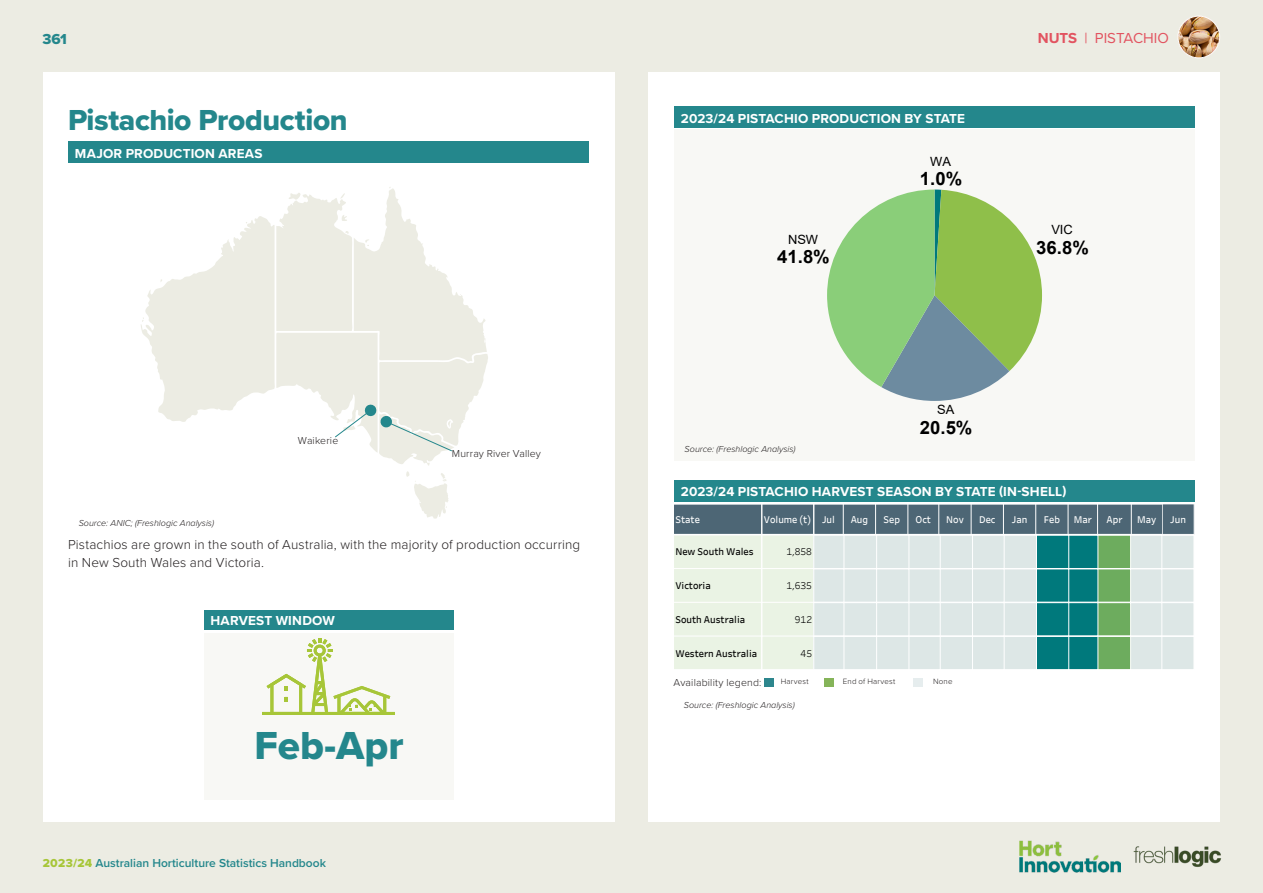
<style>
.page{position:relative;width:1263px;height:893px;background:#ecece3}
.page>*{position:absolute;margin:0;border:0;box-sizing:border-box;transform-origin:0 0}
.t1{font:40.5px "Proxima Nova Extrabld";color:#24878c}
.Paragraph_Style_1{font:30px "Proxima Nova Extrabld";letter-spacing:-.015em;color:#24878c}
.t2{font:18.15px "Arial 0 75";color:#000}
.t3{font:15px "Proxima Nova";color:#e25360}
.t4{font:15px "Proxima Nova Extrabld";color:#24878c}
.REV_TEAL_TITLES{font:700 13.5px "Proxima Nova";letter-spacing:.01em;color:#fff}
.BODY{font:300 13.5px/18px "Proxima Nova";letter-spacing:.01em;color:#231f20}
.t5{font:12.75px "Arial 0 50";color:#000}
.t6{font:600 12px "Proxima Nova";color:#24878c}
.TABLE_BDY{font:300 10.5px "Proxima Nova";letter-spacing:.015em;color:#231f20}
.FIGURE_HEADER{font:300 10.5px "Proxima Nova";letter-spacing:.015em;color:#231f20}
.t7{font:9.6px "Tableau Book 0 75";color:#000}
.t8{font:9.6px "Tableau Book 0 75";color:#fff}
.t9{font:9.6px "Tableau Book 0 50";color:#000}
.t10{font:9.6px "Tableau Medium 0 50";color:#fff}
.SOURCES{font:italic 300 9px "Proxima Nova";color:#231f20}
.TABLE_BDY-2{font:300 7.95px "Proxima Nova";letter-spacing:.02em;color:#231f20}
.s1{font-family:"Proxima Nova Extrabld";font-weight:400;color:#a7c638}
.s2{font-weight:700}
</style>
<div class="page">
<div style="left:648px;top:72px;width:572px;height:750px;background:#fff"></div>
<div style="left:43px;top:72px;width:571px;height:750px;background:#fff"></div>
<img style="left:1129px;top:837px;width:97px;height:39px">
<img style="left:1019px;top:840px;width:102px;height:33px">
<div style="left:68px;top:141px;width:521px;height:22px;background:#24878c"></div>
<svg style="left:141px;top:187px;width:347px;height:332px"></svg>
<div style="left:204px;top:633px;width:249px;height:166px;background:#f8f8f5"></div>
<div style="left:204px;top:610px;width:249px;height:20px;background:#24878c"></div>
<svg style="left:262px;top:638px;width:133px;height:77px"></svg>
<div style="left:674px;top:130px;width:521px;height:331px;background:#f8f8f5"></div>
<div style="left:674px;top:106px;width:521px;height:22px;background:#24878c"></div>
<div style="left:674px;top:480px;width:521px;height:22px;background:#24878c"></div>
<div style="left:674px;top:535px;width:520px;height:135px;background:#eaf3e4"></div>
<hr style="left:761px;top:535px;width:1px;height:34px;background:#fff">
<hr style="left:813px;top:535px;width:1px;height:34px;background:#fff">
<hr style="left:761px;top:569px;width:1px;height:33px;background:#fff">
<hr style="left:813px;top:569px;width:1px;height:33px;background:#fff">
<hr style="left:761px;top:602px;width:1px;height:34px;background:#fff">
<hr style="left:813px;top:602px;width:1px;height:34px;background:#fff">
<hr style="left:761px;top:636px;width:1px;height:34px;background:#fff">
<hr style="left:813px;top:636px;width:1px;height:34px;background:#fff">
<hr style="left:674px;top:568px;width:140px;height:1px;background:#fff">
<hr style="left:674px;top:602px;width:140px;height:1px;background:#fff">
<hr style="left:674px;top:636px;width:140px;height:1px;background:#fff">
<hr style="left:674px;top:669px;width:140px;height:1px;background:#fff">
<svg style="left:815px;top:536px;width:379px;height:133px"></svg>
<hr style="left:814px;top:535px;width:1px;height:135px;background:#fff">
<hr style="left:814px;top:535px;width:380px;height:1px;background:#fff">
<hr style="left:814px;top:568px;width:380px;height:1px;background:#fff">
<hr style="left:814px;top:602px;width:380px;height:1px;background:#fff">
<hr style="left:814px;top:636px;width:380px;height:1px;background:#fff">
<hr style="left:814px;top:669px;width:380px;height:1px;background:#fff">
<div style="left:674px;top:504px;width:520px;height:30px;background:#4d6675"></div>
<hr style="left:761px;top:504px;width:1px;height:30px;background:#fff">
<hr style="left:813px;top:504px;width:1px;height:30px;background:#fff">
<hr style="left:843px;top:504px;width:1px;height:30px;background:#fff">
<hr style="left:875px;top:504px;width:1px;height:30px;background:#fff">
<hr style="left:908px;top:504px;width:1px;height:30px;background:#fff">
<hr style="left:938px;top:504px;width:1px;height:30px;background:#fff">
<hr style="left:971px;top:504px;width:1px;height:30px;background:#fff">
<hr style="left:1003px;top:504px;width:1px;height:30px;background:#fff">
<hr style="left:1035px;top:504px;width:1px;height:30px;background:#fff">
<hr style="left:1068px;top:504px;width:1px;height:30px;background:#fff">
<hr style="left:1097px;top:504px;width:1px;height:30px;background:#fff">
<hr style="left:1131px;top:504px;width:1px;height:30px;background:#fff">
<hr style="left:674px;top:504px;width:488px;height:1px;background:#fff">
<hr style="left:1162px;top:504px;width:1px;height:30px;background:#fff">
<hr style="left:1162px;top:504px;width:32px;height:1px;background:#fff">
<img style="left:1178px;top:16px;width:42px;height:42px;border-radius:21px">
<div style="left:1177px;top:16px;width:43px;height:42px;border:1px solid #fff;border-radius:50%"></div>
<svg style="left:334px;top:404px;width:119px;height:48px"></svg>
<svg style="left:827px;top:190px;width:215px;height:211px"></svg>
<div style="left:764px;top:678px;width:10px;height:9px;background:#2d868d"></div>
<div style="left:824px;top:678px;width:10px;height:9px;background:#85b459"></div>
<div style="left:913px;top:678px;width:9px;height:9px;background:#e6edee"></div>
<p class="t4" style="left:43px;top:28px;width:26px">361</p>
<p class="Paragraph_Style_1" style="left:68px;top:98px;width:281px">Pistachio Production</p>
<p class="REV_TEAL_TITLES" style="left:75px;top:143px;width:189px">MAJOR PRODUCTION AREAS</p>
<p class="SOURCES" style="left:79px;top:516px;width:137px">Source: ANIC; (Freshlogic Analysis)</p>
<p class="TABLE_BDY" style="left:298px;top:433px;width:42px">Waikerie</p>
<p class="TABLE_BDY" style="left:452px;top:445px;width:91px">Murray River Valley</p>
<p class="BODY" style="left:68px;top:534px;width:514px">Pistachios are grown in the south of Australia, with the majority of production occurring in New South Wales and Victoria.</p>
<p class="REV_TEAL_TITLES" style="left:210px;top:611px;width:126px">HARVEST WINDOW</p>
<p class="t1" style="left:254px;top:715px;width:151px">Feb-Apr</p>
<p class="t6" style="left:43px;top:854px;width:285px"><span class="s1">2023/24</span> Australian Horticulture Statistics Handbook</p>
<p class="REV_TEAL_TITLES" style="left:681px;top:108px;width:286px">2023/24 PISTACHIO PRODUCTION BY STATE</p>
<p class="t5" style="left:788px;top:231px;width:32px">NSW</p>
<p class="t2" style="left:777px;top:244px;width:54px">41.8%</p>
<p class="SOURCES" style="left:685px;top:442px;width:113px">Source: (Freshlogic Analysis)</p>
<p class="t5" style="left:930px;top:152px;width:22px">WA</p>
<p class="t2" style="left:920px;top:166px;width:44px">1.0%</p>
<p class="t5" style="left:937px;top:401px;width:19px">SA</p>
<p class="t2" style="left:920px;top:415px;width:54px">20.5%</p>
<h2 class="t3" style="left:1038px;top:26px;width:133px"><span class="s2">NUTS</span> | PISTACHIO</h2>
<p class="t5" style="left:1051px;top:221px;width:23px">VIC</p>
<p class="t2" style="left:1036px;top:235px;width:54px">36.8%</p>
<p class="REV_TEAL_TITLES" style="left:681px;top:482px;width:387px">2023/24 PISTACHIO HARVEST SEASON BY STATE (IN-SHELL)</p>
<p class="t10" style="left:675px;top:513px;width:26px">State</p>
<p class="t8" style="left:764px;top:513px;width:73px">Volume (t) Jul</p>
<p class="t8" style="left:851px;top:513px;width:19px">Aug</p>
<p class="t8" style="left:883px;top:513px;width:18px">Sep</p>
<p class="t8" style="left:915px;top:513px;width:17px">Oct</p>
<p class="t8" style="left:946px;top:513px;width:19px">Nov</p>
<p class="t8" style="left:979px;top:513px;width:18px">Dec</p>
<p class="t8" style="left:1012px;top:513px;width:17px">Jan</p>
<p class="t8" style="left:1044px;top:513px;width:18px">Feb</p>
<p class="t8" style="left:1074px;top:513px;width:20px">Mar</p>
<p class="t8" style="left:1106px;top:513px;width:18px">Apr</p>
<p class="t8" style="left:1137px;top:513px;width:21px">May</p>
<p class="t8" style="left:1170px;top:512px;width:17px">Jun</p>
<p class="t7" style="left:675px;top:545px;width:80px">New South Wales</p>
<p class="t9" style="left:786px;top:545px;width:27px">1,858</p>
<p class="t7" style="left:675px;top:579px;width:37px">Victoria</p>
<p class="t9" style="left:786px;top:579px;width:27px">1,635</p>
<p class="t7" style="left:675px;top:612px;width:71px">South Australia</p>
<p class="t9" style="left:795px;top:612px;width:19px">912</p>
<p class="t7" style="left:675px;top:646px;width:83px">Western Australia</p>
<p class="t9" style="left:801px;top:646px;width:13px">45</p>
<p class="FIGURE_HEADER" style="left:674px;top:674px;width:89px">Availability legend:</p>
<p class="TABLE_BDY-2" style="left:781px;top:676px;width:29px">Harvest</p>
<p class="TABLE_BDY-2" style="left:843px;top:676px;width:54px">End of Harvest</p>
<p class="TABLE_BDY-2" style="left:933px;top:676px;width:21px">None</p>
<p class="SOURCES" style="left:684px;top:699px;width:113px">Source: (Freshlogic Analysis)</p>
</div>
